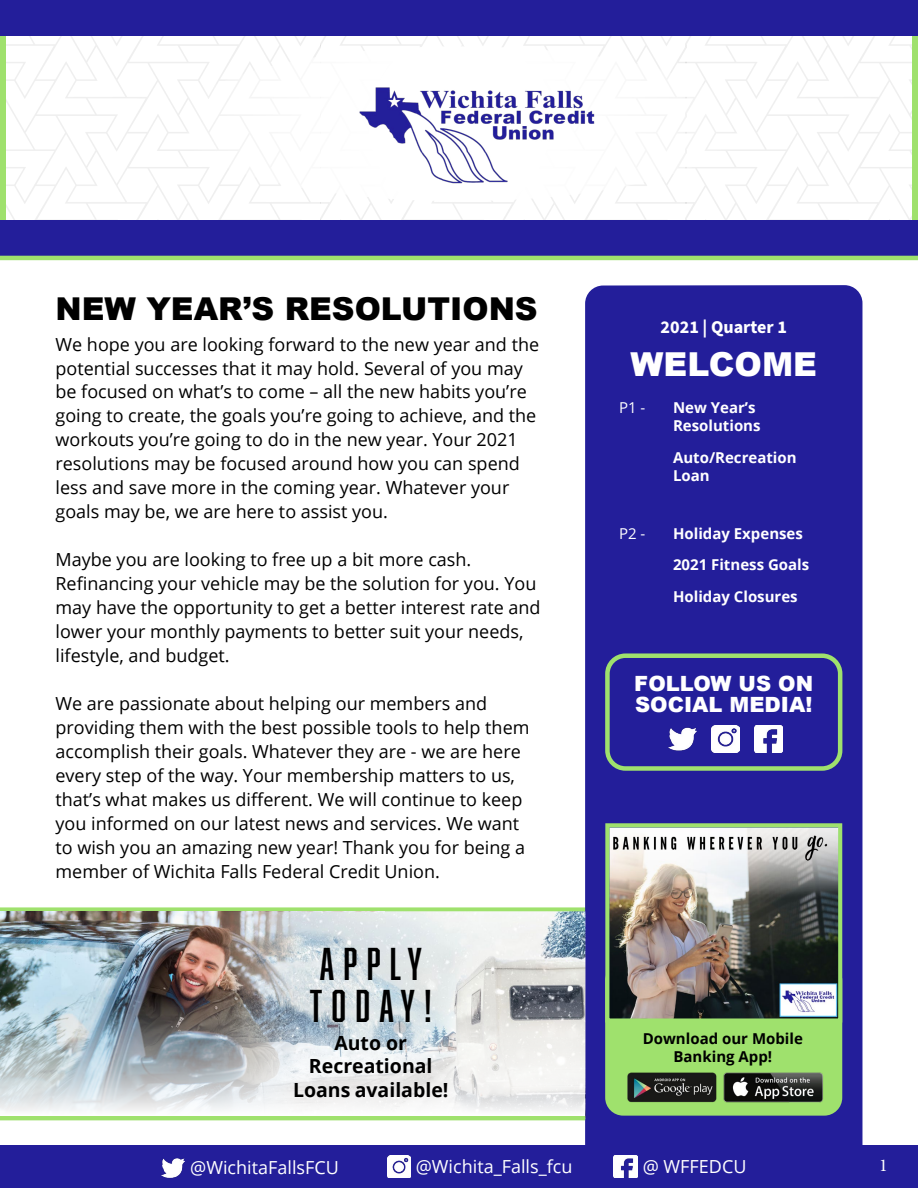
<style>
.page{position:relative;width:918px;height:1188px;background:#fff}
.page>*{position:absolute;margin:0;border:0;box-sizing:border-box;transform-origin:0 0}
.t1{font:42.3px/42.3px "Abolition";letter-spacing:.22em;color:#000}
.t2{font:900 33px "Arial";color:#fff}
.t3{font:900 31.5px "Arial";color:#000}
.t4{font:900 21px/21px "Arial";color:#fff}
.t5{font:700 19.5px/23.4px "Open Sans";color:#000;text-align:center}
.t6{font:18px/24px "Open Sans";color:#000}
.t7{font:18px "Open Sans";color:#fff}
.t8{font:700 18px "Source Sans Pro";color:#fff}
.t9{font:18px "Minion Pro";color:#fff}
.t10{font:700 15px/18px "Open Sans";color:#fff}
.t11{font:700 15px/18px "Open Sans";color:#000;text-align:center}
.t12{font:15px "Open Sans";color:#fff}
</style>
<div class="page">
<div style="left:0;top:907px;width:646px;height:5px;background:#9fe16d"></div>
<div style="left:585px;top:285px;width:277px;height:861px;background:#231e9a"></div>
<div style="left:0;top:1146px;width:918px;height:42px;background:#231e9a"></div>
<img style="left:387px;top:1156px;width:23px;height:21px">
<img style="left:162px;top:1158px;width:23px;height:20px">
<img style="left:613px;top:1156px;width:24px;height:21px">
<div style="left:607px;top:656px;width:233px;height:112px;background:#231e9a;border-radius:18px"></div>
<div style="left:605px;top:653px;width:237px;height:118px;border:4px solid #9fe16d;border-radius:18px"></div>
<img style="left:0;top:912px;width:190px;height:84px">
<img style="left:190px;top:912px;width:395px;height:84px">
<hr style="left:0;top:1116px;width:585px;height:4px;background:#9fe16d">
<img style="left:712px;top:726px;width:27px;height:26px">
<img style="left:669px;top:727px;width:28px;height:24px">
<img style="left:754px;top:726px;width:29px;height:26px">
<div style="left:0;top:0;width:918px;height:36px;background:#231e9a"></div>
<div style="left:0;top:220px;width:918px;height:36px;background:#231e9a"></div>
<svg style="left:0;top:996px;width:585px;height:115px"></svg>
<img style="left:359px;top:87px;width:236px;height:97px">
<hr style="left:0;top:256px;width:918px;height:4px;background:#9fe16d">
<div style="left:605px;top:962px;width:237px;height:154px;background:#9fe16d;border-radius:18px"></div>
<img style="left:627px;top:1072px;width:196px;height:31px">
<img style="left:610px;top:828px;width:227px;height:190px">
<div style="left:605px;top:823px;width:237px;height:200px;border:4px solid #9fe16d"></div>
<h3 class="t3" style="left:56px;top:286px;width:484px">NEW YEAR’S RESOLUTIONS</h3>
<p class="t6" style="left:56px;top:332px;width:485px">We hope you are looking forward to the new year and the potential successes that it may hold. Several of you may be focused on what’s to come – all the new habits you’re going to create, the goals you’re going to achieve, and the workouts you’re going to do in the new year. Your 2021 resolutions may be focused around how you can spend less and save more in the coming year. Whatever your goals may be, we are here to assist you.</p>
<p class="t6" style="left:56px;top:547px;width:487px">Maybe you are looking to free up a bit more cash.<br>Refinancing your vehicle may be the solution for you. You may have the opportunity to get a better interest rate and lower your monthly payments to better suit your needs, lifestyle, and budget.</p>
<p class="t6" style="left:56px;top:691px;width:475px">We are passionate about helping our members and providing them with the best possible tools to help them accomplish their goals. Whatever they are - we are here every step of the way. Your membership matters to us, that’s what makes us different. We will continue to keep you informed on our latest news and services. We want to wish you an amazing new year! Thank you for being a member of Wichita Falls Federal Credit Union.</p>
<h1 class="t1" style="left:310px;top:942px;width:124px">APPLY<br>TODAY!</h1>
<p class="t5" style="left:293px;top:1030px;width:157px">Auto or<br>Recreational<br>Loans available!</p>
<p class="t8" style="left:661px;top:315px;width:128px">2021 | Quarter 1</p>
<h2 class="t2" style="left:631px;top:341px;width:188px">WELCOME</h2>
<p class="t12" style="left:619px;top:398px;width:28px">P1 -</p>
<p class="t10" style="left:673px;top:399px;width:89px">New Year’s<br>Resolutions</p>
<p class="t10" style="left:673px;top:448px;width:125px">Auto/Recreation<br>Loan</p>
<p class="t12" style="left:619px;top:523px;width:28px">P2 -</p>
<p class="t10" style="left:673px;top:517px;width:138px;line-height:31.5px">Holiday Expenses<br>2021 Fitness Goals<br>Holiday Closures</p>
<p class="t4" style="left:634px;top:672px;width:180px">FOLLOW US ON<br>SOCIAL MEDIA!</p>
<p class="t11" style="left:643px;top:1029px;width:162px">Download our Mobile<br>Banking App!</p>
<p class="t7" style="left:190px;top:1155px;width:150px">@WichitaFallsFCU</p>
<p class="t7" style="left:416px;top:1154px;width:158px">@Wichita_Falls_fcu</p>
<p class="t7" style="left:643px;top:1154px;width:105px">@ WFFEDCU</p>
<p class="t9" style="left:879px;top:1153px;width:10px">1</p>
</div>
